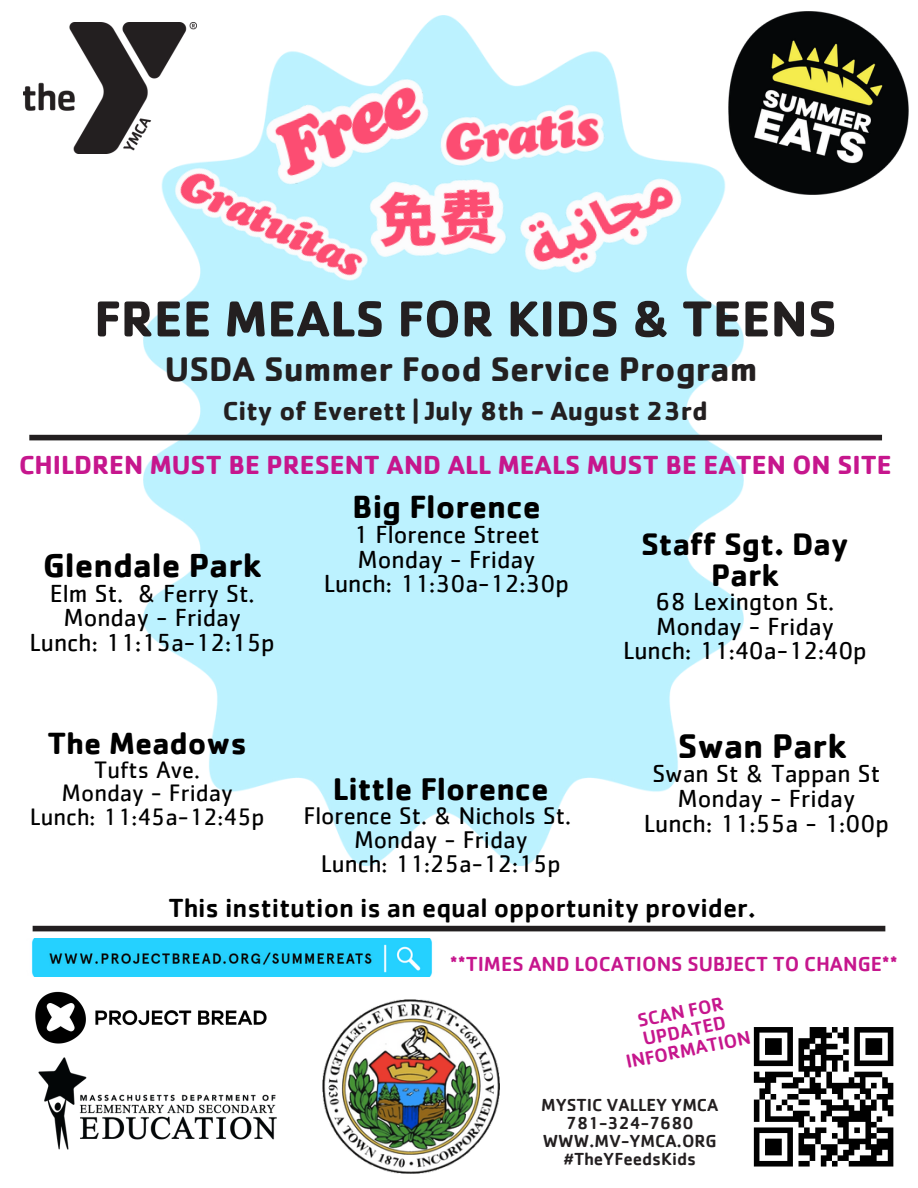
<style>
.page{position:relative;width:918px;height:1188px;background:#fff}
.page>*{position:absolute;margin:0;border:0;box-sizing:border-box;transform-origin:0 0}
.t1{font:700 52.35px "Cachet";color:#231f20}
.t2{font:700 35.25px "Cachet";color:#231f20}
.t3{font:700 35.25px "Cachet";color:#000}
.t4{font:700 34.35px "Cachet";color:#000}
.t5{font:700 33.15px "Cachet";color:#000}
.t6{font:700 32.4px "Cachet";color:#000}
.t7{font:700 32.1px/31.5px "Cachet";color:#000;text-align:center}
.t8{font:700 31.65px "Cachet";color:#000}
.t9{font:700 27px "Cachet";color:#c6168d}
.t10{font:500 27px "Cachet";color:#000}
.t11{font:700 27px "Cachet";color:#231f20}
.t12{font:25.5px/24.8px "Cachet";color:#000;text-align:center}
.t13{font:24.9px/24.2px "Cachet";color:#000;text-align:center}
.t14{font:24.6px/23.9px "Cachet";color:#000;text-align:center}
.t15{font:500 21px "Cachet";color:#c6168d}
.t16{font:500 19.5px/19px "Cachet";color:#c6168d;text-align:center}
.t17{font:500 18px "Cachet";color:#231f20}
</style>
<div class="page">
<img style="left:143px;top:16px;width:600px;height:849px">
<img style="left:377px;top:180px;width:129px;height:106px">
<img style="left:443px;top:92px;width:165px;height:88px">
<img style="left:506px;top:161px;width:196px;height:131px">
<img style="left:163px;top:128px;width:214px;height:198px">
<img style="left:259px;top:72px;width:184px;height:119px">
<img style="left:23px;top:22px;width:173px;height:132px">
<img style="left:322px;top:999px;width:177px;height:175px">
<img style="left:728px;top:12px;width:181px;height:182px">
<img style="left:35px;top:991px;width:232px;height:53px">
<svg style="left:754px;top:1033px;width:139px;height:134px"></svg>
<div style="left:754px;top:1027px;width:39px;height:6px;background:#000"></div>
<div style="left:765px;top:1038px;width:17px;height:6px;background:#000"></div>
<div style="left:765px;top:1044px;width:17px;height:5px;background:#000"></div>
<div style="left:765px;top:1049px;width:17px;height:6px;background:#000"></div>
<svg style="left:754px;top:1033px;width:5px;height:28px"></svg>
<svg style="left:787px;top:1033px;width:6px;height:28px"></svg>
<div style="left:754px;top:1061px;width:39px;height:5px;background:#000"></div>
<svg style="left:754px;top:1072px;width:5px;height:5px"></svg>
<div style="left:765px;top:1072px;width:28px;height:5px;background:#000"></div>
<div style="left:754px;top:1077px;width:22px;height:6px;background:#000"></div>
<div style="left:793px;top:1077px;width:11px;height:6px;background:#000"></div>
<svg style="left:765px;top:1083px;width:6px;height:5px"></svg>
<div style="left:782px;top:1083px;width:17px;height:5px;background:#000"></div>
<div style="left:759px;top:1088px;width:12px;height:6px;background:#000"></div>
<div style="left:787px;top:1094px;width:12px;height:6px;background:#000"></div>
<svg style="left:799px;top:1027px;width:94px;height:78px"></svg>
<div style="left:826px;top:1105px;width:28px;height:6px;background:#000"></div>
<div style="left:860px;top:1105px;width:17px;height:6px;background:#000"></div>
<div style="left:882px;top:1105px;width:11px;height:6px;background:#000"></div>
<div style="left:793px;top:1111px;width:17px;height:5px;background:#000"></div>
<div style="left:821px;top:1111px;width:11px;height:5px;background:#000"></div>
<div style="left:849px;top:1111px;width:22px;height:5px;background:#000"></div>
<svg style="left:888px;top:1111px;width:5px;height:5px"></svg>
<svg style="left:754px;top:1094px;width:39px;height:28px"></svg>
<div style="left:765px;top:1116px;width:39px;height:6px;background:#000"></div>
<svg style="left:821px;top:1116px;width:5px;height:6px"></svg>
<div style="left:832px;top:1116px;width:39px;height:6px;background:#000"></div>
<svg style="left:877px;top:1116px;width:5px;height:6px"></svg>
<div style="left:838px;top:1122px;width:11px;height:5px;background:#000"></div>
<div style="left:865px;top:1122px;width:12px;height:5px;background:#000"></div>
<div style="left:754px;top:1127px;width:39px;height:6px;background:#000"></div>
<svg style="left:799px;top:1116px;width:16px;height:17px"></svg>
<div style="left:815px;top:1127px;width:11px;height:6px;background:#000"></div>
<div style="left:877px;top:1127px;width:16px;height:6px;background:#000"></div>
<div style="left:799px;top:1133px;width:22px;height:6px;background:#000"></div>
<svg style="left:832px;top:1127px;width:39px;height:12px"></svg>
<div style="left:865px;top:1133px;width:12px;height:6px;background:#000"></div>
<svg style="left:888px;top:1133px;width:5px;height:6px"></svg>
<div style="left:765px;top:1139px;width:17px;height:5px;background:#000"></div>
<svg style="left:799px;top:1139px;width:5px;height:5px"></svg>
<svg style="left:815px;top:1139px;width:6px;height:5px"></svg>
<div style="left:838px;top:1139px;width:33px;height:5px;background:#000"></div>
<div style="left:877px;top:1139px;width:16px;height:5px;background:#000"></div>
<div style="left:765px;top:1144px;width:17px;height:6px;background:#000"></div>
<div style="left:799px;top:1144px;width:16px;height:6px;background:#000"></div>
<div style="left:821px;top:1144px;width:17px;height:6px;background:#000"></div>
<div style="left:849px;top:1144px;width:11px;height:6px;background:#000"></div>
<div style="left:865px;top:1144px;width:28px;height:6px;background:#000"></div>
<div style="left:765px;top:1150px;width:17px;height:5px;background:#000"></div>
<div style="left:799px;top:1150px;width:16px;height:5px;background:#000"></div>
<div style="left:826px;top:1150px;width:12px;height:5px;background:#000"></div>
<div style="left:843px;top:1150px;width:11px;height:5px;background:#000"></div>
<div style="left:871px;top:1150px;width:11px;height:5px;background:#000"></div>
<svg style="left:754px;top:1133px;width:5px;height:28px"></svg>
<svg style="left:787px;top:1133px;width:6px;height:28px"></svg>
<svg style="left:810px;top:1155px;width:5px;height:6px"></svg>
<div style="left:821px;top:1155px;width:11px;height:6px;background:#000"></div>
<div style="left:838px;top:1155px;width:11px;height:6px;background:#000"></div>
<div style="left:860px;top:1155px;width:17px;height:6px;background:#000"></div>
<svg style="left:888px;top:1150px;width:5px;height:11px"></svg>
<div style="left:754px;top:1161px;width:39px;height:6px;background:#000"></div>
<div style="left:799px;top:1161px;width:11px;height:6px;background:#000"></div>
<svg style="left:821px;top:1161px;width:5px;height:6px"></svg>
<svg style="left:832px;top:1161px;width:6px;height:6px"></svg>
<div style="left:849px;top:1161px;width:44px;height:6px;background:#000"></div>
<div style="left:33px;top:926px;width:852px;height:5px;background:#231f20"></div>
<img style="left:39px;top:1057px;width:237px;height:92px">
<img style="left:32px;top:938px;width:400px;height:38px">
<div style="left:29px;top:435px;width:853px;height:5px;background:#231f20"></div>
<h4 class="t1" style="left:94px;top:285px;width:744px">FREE MEALS FOR KIDS &amp; TEENS</h4>
<h4 class="t2" style="left:165px;top:346px;width:594px">USDA Summer Food Service Program</h4>
<h4 class="t11" style="left:223px;top:394px;width:486px">City of Everett | July 8th - August 23rd</h4>
<p class="t9" style="left:19px;top:447px;width:874px">CHILDREN MUST BE PRESENT AND ALL MEALS MUST BE EATEN ON SITE</p>
<h5 class="t4" style="left:43px;top:543px;width:220px">Glendale Park</h5>
<h5 class="t12" style="left:30px;top:582px;width:247px">Elm St. &amp; Ferry St.<br>Monday - Friday<br>Lunch: 11:15a-12:15p</h5>
<p class="t8" style="left:47px;top:722px;width:201px">The Meadows</p>
<p class="t14" style="left:30px;top:759px;width:236px">Tufts Ave.<br>Monday - Friday<br>Lunch: 11:45a-12:45p</p>
<h2 class="t5" style="left:352px;top:485px;width:190px">Big Florence</h2>
<h2 class="t12" style="left:324px;top:523px;width:247px">1 Florence Street<br>Monday - Friday<br>Lunch: 11:30a-12:30p</h2>
<h5 class="t6" style="left:333px;top:768px;width:217px">Little Florence</h5>
<h5 class="t13" style="left:303px;top:805px;width:269px">Florence St. &amp; Nichols St.<br>Monday - Friday<br>Lunch: 11:25a-12:15p</h5>
<p class="t7" style="left:641px;top:527px;width:209px">Staff Sgt. Day<br>Park</p>
<p class="t12" style="left:623px;top:590px;width:245px">68 Lexington St.<br>Monday - Friday<br>Lunch: 11:40a-12:40p</p>
<p class="t3" style="left:678px;top:724px;width:170px">Swan Park</p>
<p class="t12" style="left:644px;top:762px;width:247px">Swan St &amp; Tappan St<br>Monday - Friday<br>Lunch: 11:55a - 1:00p</p>
<p class="t10" style="left:169px;top:891px;width:589px">This institution is an equal opportunity provider.</p>
<p class="t15" style="left:450px;top:950px;width:450px">**TIMES AND LOCATIONS SUBJECT TO CHANGE**</p>
<p class="t16" style="left:617px;top:1014px;width:128px;rotate:-11deg">SCAN FOR<br>UPDATED<br>INFORMATION</p>
<h4 class="t17" style="left:541px;top:1093px;width:179px">MYSTIC VALLEY YMCA</h4>
<h4 class="t17" style="left:566px;top:1111px;width:129px">781-324-7680</h4>
<h4 class="t17" style="left:543px;top:1129px;width:175px">WWW.MV-YMCA.ORG</h4>
<h3 class="t17" style="left:564px;top:1147px;width:134px">#TheYFeedsKids</h3>
</div>
